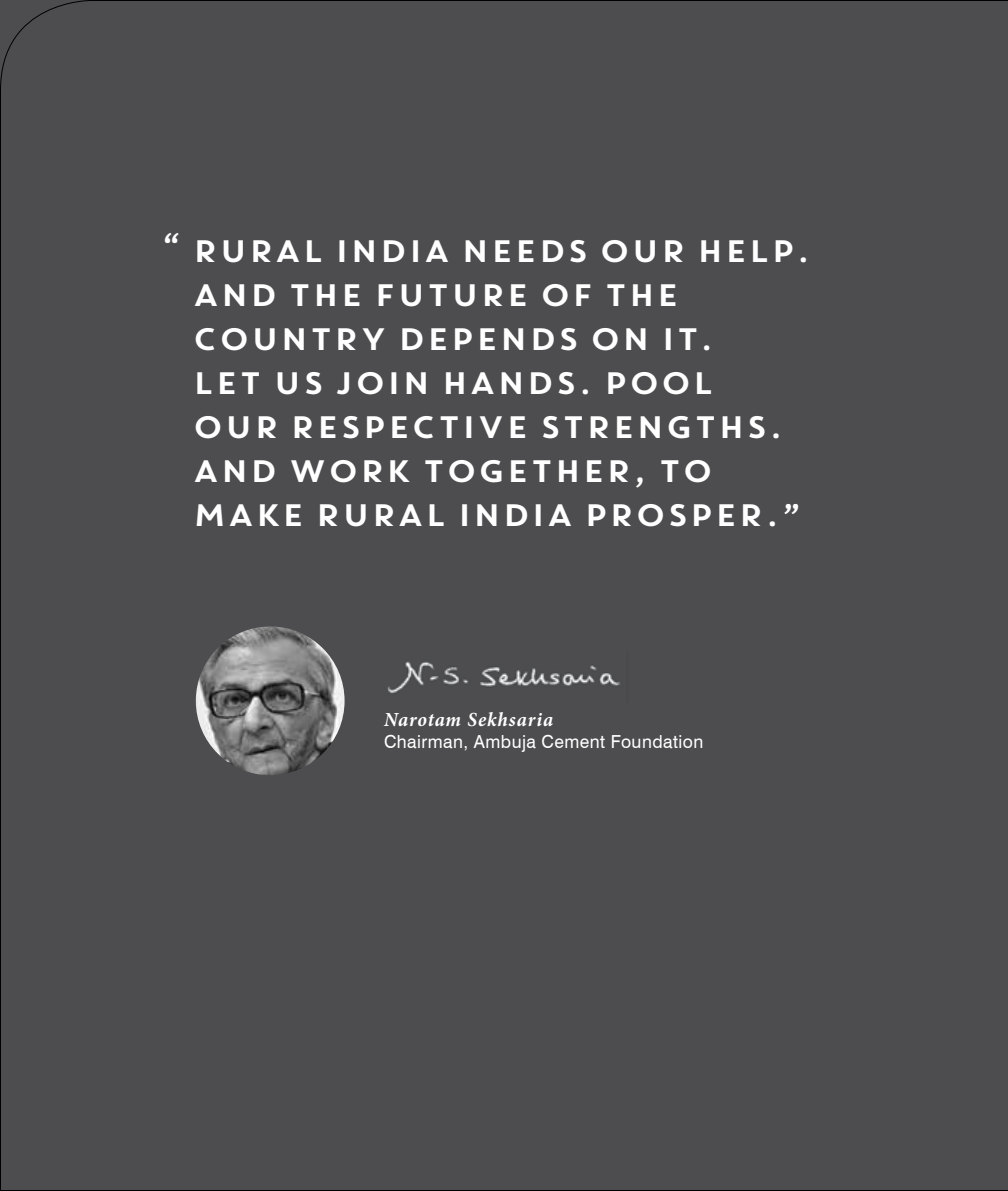
<style>
.page{position:relative;width:1008px;height:1191px;background:#4d4d4f}
.page>*{position:absolute;margin:0;border:0;box-sizing:border-box;transform-origin:0 0}
.t1{font:31px/44px "Core Circus";letter-spacing:-.05em;color:#fff;scale:1.05 1}
.t2{font:italic 700 20px "Minion Pro";letter-spacing:.045em;color:#fff}
.t3{font:18px "Swiss 721 BT";letter-spacing:.025em;color:#fff}
</style>
<div class="page">
<p class="t1" style="left:184px;top:255px;width:25px;rotate:-180deg">”</p>
<p class="t1" style="left:192px;top:228px;width:593px">RURAL INDIA NEEDS OUR HELP.<br>AND THE FUTURE OF THE<br>COUNTRY DEPENDS ON IT.<br>LET US JOI N HANDS. POOL<br>OUR RESPECTIVE STRENGTHS.<br>AND WORK TOGETHER, TO<br>MAKE RURAL I NDIA PROSPER.”</p>
<p class="t2" style="left:384px;top:705px;width:171px">Narotam Sekhsaria</p>
<p class="t3" style="left:384px;top:730px;width:321px">Chairman, Ambuja Cement Foundation</p>
</div>
